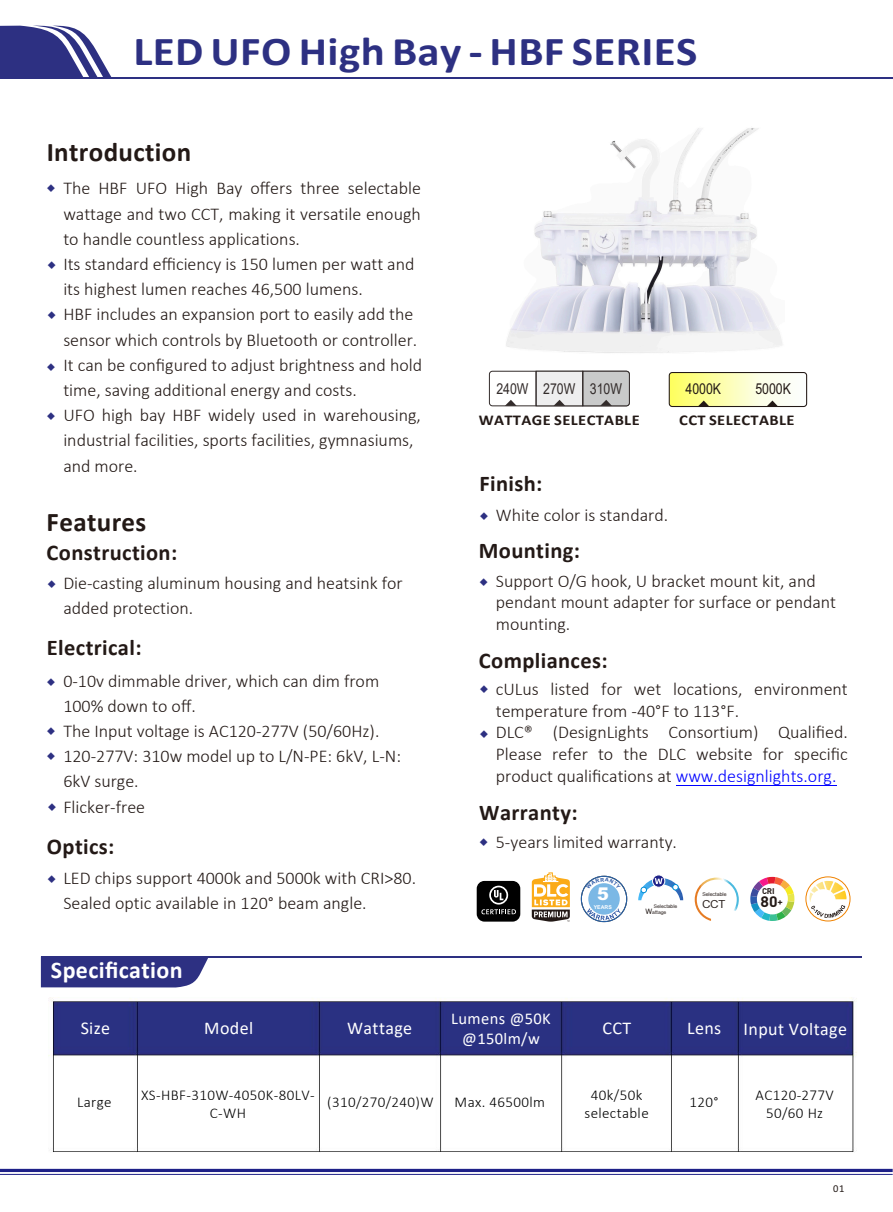
<style>
.page{position:relative;width:893px;height:1212px;background:#fff}
.page>*{position:absolute;margin:0;border:0;box-sizing:border-box;transform-origin:0 0}
.t1{font:700 40.8px "Calibri";letter-spacing:.01em;color:#2d3082;scale:1.1 1}
.t2{font:700 27px "Calibri";letter-spacing:.015em;color:#231916}
.t3{font:700 24px "Calibri";letter-spacing:.015em;color:#fff}
.t4{font:700 22.5px "Calibri";letter-spacing:.015em;color:#231916}
.t5{font:300 18px/25.2px "Calibri";color:#231916}
.t6{font:18px "Calibri";letter-spacing:.02em;color:#fff}
.t7{font:17.55px "Arial Black KOI8";color:#fff}
.t8{font:16.5px/19.8px "Calibri";letter-spacing:.025em;color:#fff;text-align:center}
.t9{font:16.5px "Microsoft Ya Hei";color:#2d3082}
.t10{font:300 15px/18px "Calibri";letter-spacing:.025em;color:#000;text-align:center}
.t11{font:700 15px "Calibri";letter-spacing:.025em;color:#231916;scale:1.1 1}
.t12{font:15px "Arial";color:#332c2b;scale:.82 1}
.t13{font:15px "Arial";color:#231916;scale:.82 1}
.t14{font:700 15px "DIN";color:#231916;scale:1.05 1}
.t15{font:11.1px "Ya Li";color:#231916}
.t16{font:10.5px "Calibri";color:#231916}
.t17{font:700 8.25px "DIN";color:#231916}
.t18{font:700 5.25px "Arial";color:#fff}
.t19{font:5.1px "Ya Li";color:#231916}
.t20{font:4.95px "Ya Li";color:#231916}
.s1{font-family:"Microsoft Ya Hei";font-weight:400;font-size:16.5px;color:#2d3082}
.s2{font-style:inherit}
.s3{color:#00f}
.s4{font-size:7.5px}
.s5{font-size:9.45px}
</style>
<div class="page">
<img style="left:48px;top:998px;width:809px;height:154px">
<img style="left:506px;top:128px;width:276px;height:225px">
<div style="left:477px;top:881px;width:43px;height:40px;background:#000;border-radius:8px"></div>
<svg style="left:481px;top:886px;width:35px;height:28px"></svg>
<svg style="left:587px;top:908px;width:34px;height:12px"></svg>
<div style="left:581px;top:876px;width:46px;height:46px;border:1px solid #2766b0;border-radius:50%"></div>
<div style="left:588px;top:883px;width:32px;height:32px;background:#7bb8e5;border-radius:50%"></div>
<hr style="left:0;top:1169px;width:893px;height:3px;background:#1e2188">
<hr style="left:0;top:1174px;width:893px;height:1px;background:#1e2188">
<div style="left:669px;top:372px;width:138px;height:34px;background:linear-gradient(to right,#feff67,#fcfeff);border-radius:3px"></div>
<div style="left:669px;top:372px;width:138px;height:35px;border:1px solid #231916;border-radius:3px"></div>
<svg style="left:698px;top:401px;width:11px;height:5px"></svg>
<svg style="left:766px;top:401px;width:12px;height:5px"></svg>
<div style="left:805px;top:876px;width:45px;height:45px;border:1px solid #f08300;border-radius:50%"></div>
<svg style="left:809px;top:881px;width:38px;height:37px"></svg>
<svg style="left:750px;top:877px;width:44px;height:44px"></svg>
<svg style="left:695px;top:877px;width:44px;height:44px"></svg>
<svg style="left:532px;top:872px;width:38px;height:49px"></svg>
<svg style="left:652px;top:874px;width:13px;height:14px"></svg>
<svg style="left:638px;top:878px;width:45px;height:22px"></svg>
<svg style="left:672px;top:884px;width:7px;height:6px"></svg>
<hr style="left:0;top:77px;width:893px;height:2px;background:#2d3082">
<svg style="left:0;top:26px;width:112px;height:51px"></svg>
<hr style="left:676px;top:785px;width:160px;height:1px;background:#00f">
<div style="left:489px;top:371px;width:141px;height:35px;border:1px solid #332c2b;border-radius:3px"></div>
<div style="left:536px;top:371px;width:47px;height:35px;background:#eeeeef;border:1px solid #332c2b"></div>
<svg style="left:505px;top:400px;width:12px;height:6px"></svg>
<hr style="left:536px;top:371px;width:1px;height:35px;background:#332c2b">
<svg style="left:553px;top:400px;width:12px;height:6px"></svg>
<svg style="left:582px;top:370px;width:48px;height:37px;background:#b6b6b6"></svg>
<div style="left:41px;top:957px;width:168px;height:30px;background:#2d3082"></div>
<hr style="left:41px;top:956px;width:820px;height:1px;background:#2d3082">
<svg style="left:586px;top:877px;width:35px;height:12px"></svg>
<h1 class="t1" style="left:133px;top:34px;width:514px">LED UFO High Bay - HBF SERIES</h1>
<h2 class="t2" style="left:47px;top:133px;width:146px">Introduction</h2>
<p class="t5" style="left:63px;top:176px;width:359px;text-align:justify">The HBF UFO High Bay offers three selectable wattage and two CCT, making it versatile enough to handle countless applications.</p>
<p class="t5" style="left:63px;top:251px;width:353px;text-indent:-17px"><span class="s1">◆</span> Its standard efficiency is 150 lumen per watt and its highest lumen reaches 46,500 lumens.</p>
<p class="t5" style="left:47px;top:302px;width:372px;text-align:right"><span class="s1">◆</span> HBF includes an expansion port to easily add the sensor which controls by Bluetooth or controller.</p>
<p class="t5" style="left:63px;top:352px;width:360px;text-indent:-17px"><span class="s1">◆</span> It can be configured to adjust brightness and hold time, saving additional energy and costs.</p>
<p class="t5" style="left:63px;top:402px;width:359px;text-indent:-17px"><span class="s1">◆</span> UFO high bay HBF widely used in warehousing, industrial facilities, sports facilities, gymnasiums, and more.</p>
<p class="t9" style="left:46px;top:179px;width:11px">◆</p>
<h2 class="t2" style="left:47px;top:503px;width:101px">Features</h2>
<p class="t4" style="left:47px;top:537px;width:132px">Construction:</p>
<p class="t5" style="left:63px;top:570px;width:341px;text-indent:-16px"><span class="s1">◆</span> Die-casting aluminum housing and heatsink for added protection.</p>
<p class="t4" style="left:47px;top:631px;width:96px">Electrical:</p>
<p class="t5" style="left:46px;top:668px;width:335px"><span class="s1">◆</span> 0-10v dimmable driver, which can dim from</p>
<p class="t5" style="left:63px;top:693px;width:318px">100% down to off.<br>The Input voltage is AC120-277V (50/60Hz).</p>
<p class="t5" style="left:63px;top:743px;width:339px;text-indent:-17px"><span class="s1">◆</span> 120-277V: 310w model up to L/N-PE: 6kV, L-N:<br>6kV surge.<br>Flicker-free</p>
<p class="t9" style="left:46px;top:722px;width:11px">◆</p>
<p class="t9" style="left:47px;top:797px;width:11px">◆</p>
<p class="t4" style="left:47px;top:830px;width:69px">Optics:</p>
<p class="t5" style="left:63px;top:891px;width:305px">Sealed optic available in 120° beam angle.</p>
<p class="t5" style="left:47px;top:865px;width:371px"><span class="s1">◆</span> LED chips support 4000k and 5000k with CRI&gt;80.</p>
<h3 class="t3" style="left:51px;top:953px;width:133px">Specifica<span class="s2">ti</span>on</h3>
<p class="t12" style="left:496px;top:378px;width:155px">240W 270W 310W</p>
<p class="t13" style="left:686px;top:383px;width:45px">4000K</p>
<p class="t13" style="left:755px;top:383px;width:45px">5000K</p>
<p class="t11" style="left:479px;top:409px;width:148px">WATTAGE SELECTABLE</p>
<p class="t11" style="left:679px;top:410px;width:106px">CCT SELECTABLE</p>
<p class="t4" style="left:479px;top:467px;width:64px">Finish:</p>
<p class="t5" style="left:479px;top:502px;width:190px"><span class="s1">◆</span> White color is standard.</p>
<p class="t4" style="left:479px;top:535px;width:103px">Mounting:</p>
<p class="t5" style="left:496px;top:591px;width:342px;line-height:21.6px">pendant mount adapter for surface or pendant mounting.</p>
<p class="t4" style="left:479px;top:644px;width:130px">Compliances:</p>
<p class="t5" style="left:479px;top:568px;width:338px"><span class="s1">◆</span> Support O/G hook, U bracket mount kit, and</p>
<p class="t5" style="left:496px;top:678px;width:353px;line-height:21.6px">cULus listed for wet locations, environment temperature from -40°F to 113°F.</p>
<p class="t5" style="left:496px;top:743px;width:353px;line-height:21.6px">Please refer to the DLC website for specific product qualifications at <span class="s3">www.designlights.org.</span></p>
<p class="t9" style="left:479px;top:680px;width:11px">◆</p>
<p class="t5" style="left:479px;top:720px;width:370px"><span class="s1">◆</span> DLC® (DesignLights Consortium) Qualified.</p>
<p class="t4" style="left:479px;top:796px;width:100px">Warranty:</p>
<p class="t9" style="left:479px;top:833px;width:11px">◆</p>
<p class="t5" style="left:496px;top:829px;width:183px">5-years limited warranty.</p>
<p class="t7" style="left:597px;top:888px;width:13px">5</p>
<p class="t18" style="left:594px;top:905px;width:20px">YEARS</p>
<p class="t19" style="left:702px;top:891px;width:26px">Selectable</p>
<p class="t20" style="left:654px;top:904px;width:25px">Selectable</p>
<p class="t15" style="left:702px;top:898px;width:24px">CCT</p>
<p class="t20" style="left:645px;top:910px;width:22px"><span class="s4">W</span>attage</p>
<p class="t17" style="left:762px;top:887px;width:14px">CRI</p>
<p class="t14" style="left:760px;top:895px;width:23px">80<span class="s5">+</span></p>
<p class="t6" style="left:81px;top:1016px;width:31px">Size</p>
<p class="t6" style="left:204px;top:1016px;width:50px">Model</p>
<p class="t6" style="left:347px;top:1016px;width:67px">Wattage</p>
<p class="t8" style="left:451px;top:1008px;width:101px">Lumens @50K @150lm/w</p>
<p class="t6" style="left:602px;top:1016px;width:30px">CCT</p>
<p class="t6" style="left:687px;top:1016px;width:161px">Lens Input Voltage</p>
<p class="t10" style="left:584px;top:1085px;width:66px">40k/50k selectable</p>
<p class="t10" style="left:77px;top:1093px;width:36px">Large</p>
<p class="t10" style="left:141px;top:1085px;width:175px">XS-HBF-310W-4050K-80LV-<br>C-WH</p>
<p class="t10" style="left:327px;top:1093px;width:108px">(310/270/240)W</p>
<p class="t10" style="left:455px;top:1093px;width:92px">Max. 46500lm</p>
<p class="t10" style="left:689px;top:1093px;width:30px">120°</p>
<p class="t10" style="left:755px;top:1085px;width:80px">AC120-277V<br>50/60 Hz</p>
<p class="t16" style="left:833px;top:1184px;width:13px">01</p>
</div>
